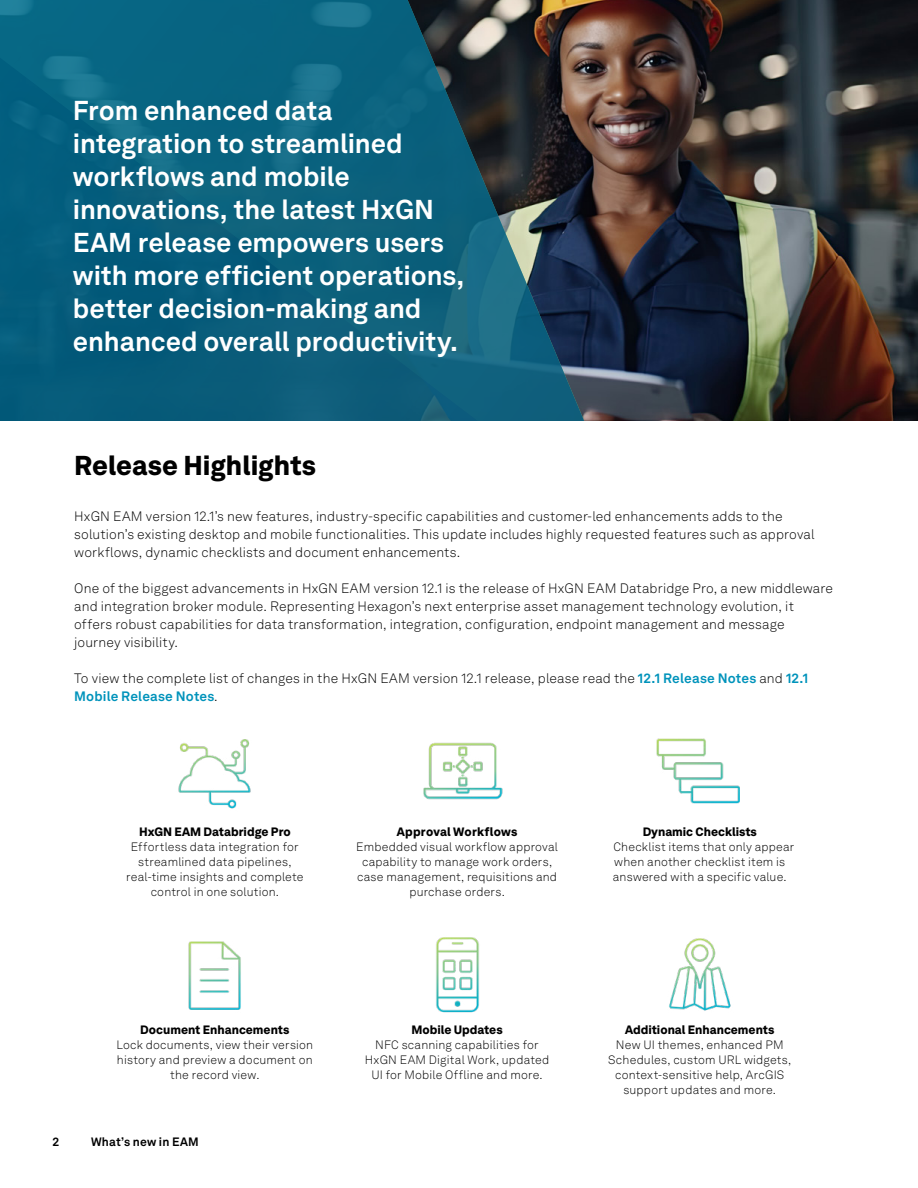
<style>
.page{position:relative;width:918px;height:1188px;background:#fff}
.page>*{position:absolute;margin:0;border:0;box-sizing:border-box;transform-origin:0 0}
.t1{font:700 27px/33px "Hexagon Akkurat";letter-spacing:-.005em;color:#fff}
.t2{font:900 27px "Hexagon Akkurat";letter-spacing:-.005em;color:#000}
.t3{font:300 13.5px/18px "Hexagon Akkurat";letter-spacing:.01em;color:#000}
.t4{font:300 12px/15px "Hexagon Akkurat";letter-spacing:.015em;color:#000;text-align:center}
.t5{font:900 12px "Hexagon Akkurat";color:#000}
.t6{font:700 12px "Hexagon Akkurat";letter-spacing:.015em;color:#000}
.s1{font-weight:700;color:#0093bb}
</style>
<div class="page">
<img style="left:178px;top:739px;width:73px;height:70px">
<img style="left:634px;top:0;width:284px;height:421px">
<svg style="left:0;top:0;width:634px;height:421px;background:#175a71"></svg>
<img style="left:656px;top:738px;width:84px;height:66px">
<img style="left:423px;top:742px;width:80px;height:58px">
<img style="left:188px;top:941px;width:53px;height:69px">
<img style="left:436px;top:937px;width:43px;height:76px">
<img style="left:669px;top:938px;width:62px;height:73px">
<h1 class="t1" style="left:73px;top:93px;width:393px">From enhanced data integration to streamlined workflows and mobile innovations, the latest HxGN<br>EAM release empowers users with more efficient operations, better decision-making and enhanced overall productivity.</h1>
<h1 class="t2" style="left:74px;top:444px;width:243px">Release Highlights</h1>
<p class="t3" style="left:74px;top:507px;width:742px">HxGN EAM version 12.1’s new features, industry-specific capabilities and customer-led enhancements adds to the solution’s existing desktop and mobile functionalities. This update includes highly requested features such as approval workflows, dynamic checklists and document enhancements.</p>
<p class="t3" style="left:74px;top:579px;width:760px">One of the biggest advancements in HxGN EAM version 12.1 is the release of HxGN EAM Databridge Pro, a new middleware and integration broker module. Representing Hexagon’s next enterprise asset management technology evolution, it offers robust capabilities for data transformation, integration, configuration, endpoint management and message journey visibility.</p>
<p class="t3" style="left:74px;top:669px;width:736px">To view the complete list of changes in the HxGN EAM version 12.1 release, please read the <span class="s1">12.1 Release Notes</span> and <span class="s1">12.1<br>Mobile Release Notes</span>.</p>
<p class="t5" style="left:139px;top:822px;width:153px">HxGN EAM Databridge Pro</p>
<p class="t4" style="left:126px;top:839px;width:179px">Effortless data integration for streamlined data pipelines, real-time insights and complete control in one solution.</p>
<p class="t5" style="left:397px;top:822px;width:122px">Approval Workflows</p>
<p class="t4" style="left:356px;top:839px;width:203px">Embedded visual workflow approval capability to manage work orders, case management, requisitions and purchase orders.</p>
<p class="t5" style="left:140px;top:1021px;width:151px">Document Enhancements</p>
<p class="t4" style="left:117px;top:1037px;width:198px">Lock documents, view their version history and preview a document on the record view.</p>
<p class="t6" style="left:53px;top:1133px;width:8px">2</p>
<p class="t6" style="left:91px;top:1133px;width:109px">What’s new in EAM</p>
<p class="t5" style="left:411px;top:1021px;width:93px">Mobile Updates</p>
<p class="t4" style="left:365px;top:1037px;width:186px">NFC scanning capabilities for<br>HxGN EAM Digital Work, updated<br>UI for Mobile Offline and more.</p>
<p class="t5" style="left:643px;top:822px;width:116px">Dynamic Checklists</p>
<p class="t4" style="left:613px;top:839px;width:183px;text-align:left">Checklist items that only appear when another checklist item is answered with a specific value.</p>
<p class="t5" style="left:625px;top:1021px;width:151px">Additional Enhancements</p>
<p class="t4" style="left:608px;top:1037px;width:184px">New UI themes, enhanced PM<br>Schedules, custom URL widgets, context-sensitive help, ArcGIS support updates and more.</p>
</div>
